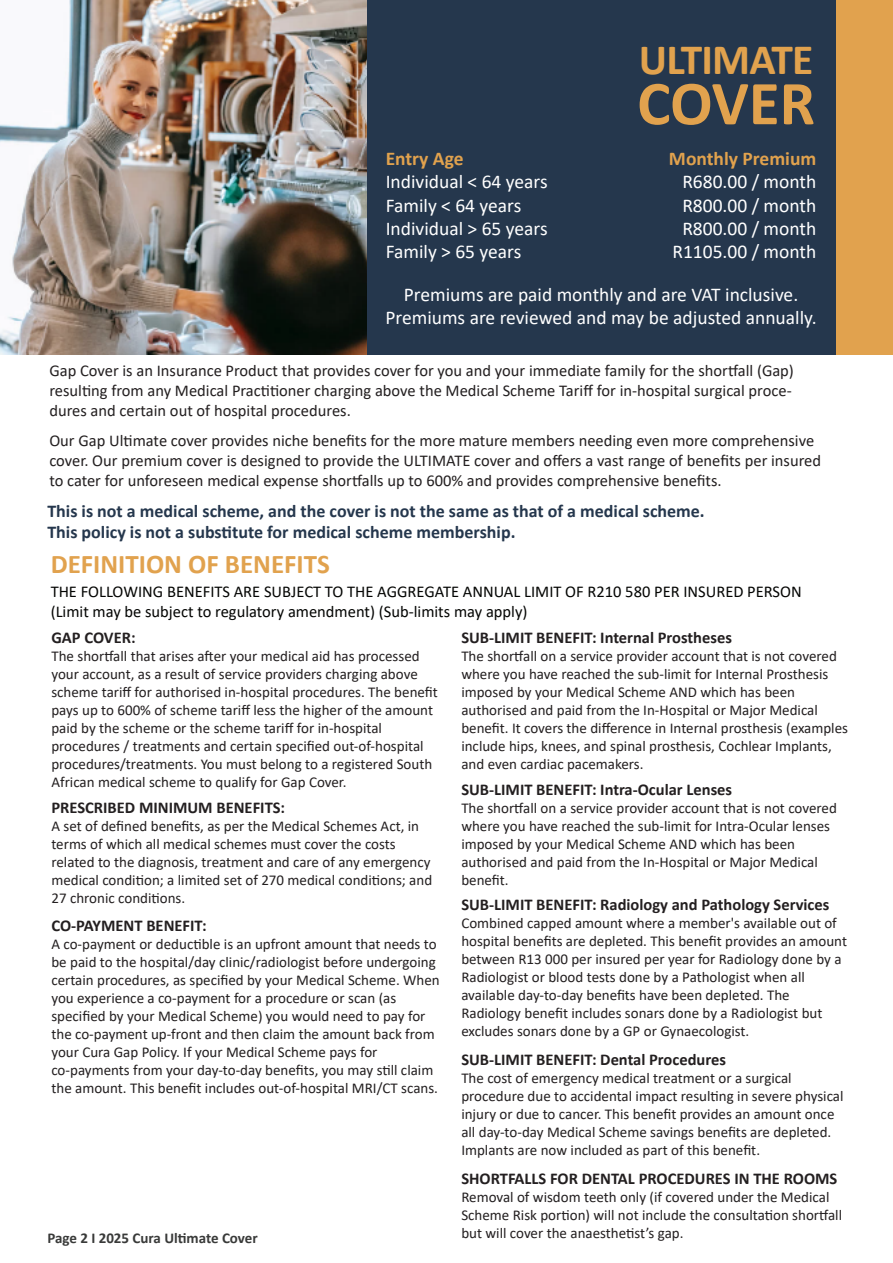
<style>
.page{position:relative;width:893px;height:1263px;background:#fff}
.page>*{position:absolute;margin:0;border:0;box-sizing:border-box;transform-origin:0 0}
.t1{font:700 63px "Calibri";letter-spacing:-.005em;color:#e1a24e}
.t2{font:700 43.5px "Calibri";letter-spacing:-.02em;color:#e1a24e}
.t3{font:700 27px "Calibri";color:#e1a24e}
.t4{font:19.5px/23.4px "Calibri";color:#fff;text-align:center}
.t5{font:700 19.5px "Calibri";color:#e1a24e}
.t6{font:700 18px/21.6px "Calibri";color:#25374d}
.t7{font:16.5px/19.8px "Calibri";color:#231f20}
.t8{font:700 16.5px "Calibri";color:#231f20}
.t9{font:16.5px/19.8px "Calibri";color:#040503}
.t10{font:15px/18px "Calibri";color:#231f20}
.t11{font:700 15px "Calibri";color:#393a39}
</style>
<div class="page">
<img style="left:0;top:0;width:367px;height:355px">
<div style="left:600px;top:0;width:293px;height:355px;background:#e1a24e"></div>
<div style="left:367px;top:0;width:468px;height:355px;background:#25374d"></div>
<h2 class="t2" style="left:639px;top:29px;width:176px">ULTIMATE</h2>
<h1 class="t1" style="left:637px;top:59px;width:179px">COVER</h1>
<h3 class="t5" style="left:669px;top:144px;width:149px">Monthly Premium</h3>
<h3 class="t4" style="left:672px;top:169px;width:145px">R680.00 / month<br>R800.00 / month<br>R800.00 / month<br>R1105.00 / month</h3>
<h3 class="t4" style="left:385px;top:282px;width:433px">Premiums are paid monthly and are VAT inclusive.<br>Premiums are reviewed and may be adjusted annually.</h3>
<p class="t7" style="left:49px;top:360px;width:746px">Gap Cover is an Insurance Product that provides cover for you and your immediate family for the shortfall (Gap) resulting from any Medical Practitioner charging above the Medical Scheme Tariff for in-hospital surgical proce&shy;dures and certain out of hospital procedures.</p>
<p class="t7" style="left:49px;top:431px;width:773px">Our Gap Ultimate cover provides niche benefits for the more mature members needing even more comprehensive cover. Our premium cover is designed to provide the ULTIMATE cover and offers a vast range of benefits per insured to cater for unforeseen medical expense shortfalls up to 600% and provides comprehensive benefits.</p>
<h3 class="t5" style="left:386px;top:144px;width:79px">Entry Age</h3>
<h3 class="t4" style="left:386px;top:169px;width:163px;text-align:left">Individual &lt; 64 years<br>Family &lt; 64 years<br>Individual &gt; 65 years<br>Family &gt; 65 years</h3>
<p class="t6" style="left:47px;top:500px;width:659px">This is not a medical scheme, and the cover is not the same as that of a medical scheme.<br>This policy is not a substitute for medical scheme membership.</p>
<h3 class="t3" style="left:51px;top:545px;width:281px">DEFINITION OF BENEFITS</h3>
<p class="t9" style="left:51px;top:581px;width:753px">THE FOLLOWING BENEFITS ARE SUBJECT TO THE AGGREGATE ANNUAL LIMIT OF R210 580 PER INSURED PERSON (Limit may be subject to regulatory amendment) (Sub-limits may apply)</p>
<p class="t8" style="left:51px;top:625px;width:86px">GAP COVER:</p>
<p class="t10" style="left:51px;top:646px;width:388px">The shortfall that arises after your medical aid has processed your account, as a result of service providers charging above scheme tariff for authorised in-hospital procedures. The benefit pays up to 600% of scheme tariff less the higher of the amount paid by the scheme or the scheme tariff for in-hospital procedures / treatments and certain specified out-of-hospital procedures/treatments. You must belong to a registered South African medical scheme to qualify for Gap Cover.</p>
<p class="t8" style="left:51px;top:795px;width:235px">PRESCRIBED MINIMUM BENEFITS:</p>
<p class="t10" style="left:51px;top:816px;width:382px">A set of defined benefits, as per the Medical Schemes Act, in terms of which all medical schemes must cover the costs related to the diagnosis, treatment and care of any emergency medical condition; a limited set of 270 medical conditions; and 27 chronic conditions.</p>
<p class="t8" style="left:51px;top:914px;width:157px">CO-PAYMENT BENEFIT:</p>
<p class="t10" style="left:51px;top:935px;width:390px">A co-payment or deductible is an upfront amount that needs to be paid to the hospital/day clinic/radiologist before undergoing certain procedures, as specified by your Medical Scheme. When you experience a co-payment for a procedure or scan (as specified by your Medical Scheme) you would need to pay for the co-payment up-front and then claim the amount back from your Cura Gap Policy. If your Medical Scheme pays for co-payments from your day-to-day benefits, you may still claim the amount. This benefit includes out-of-hospital MRI/CT scans.</p>
<p class="t11" style="left:47px;top:1227px;width:212px">Page 2 I 2025 Cura Ultimate Cover</p>
<p class="t8" style="left:461px;top:625px;width:272px">SUB-LIMIT BENEFIT: Internal Prostheses</p>
<p class="t10" style="left:461px;top:646px;width:388px">The shortfall on a service provider account that is not covered where you have reached the sub-limit for Internal Prosthesis imposed by your Medical Scheme AND which has been authorised and paid from the In-Hospital or Major Medical benefit. It covers the difference in Internal prosthesis (examples include hips, knees, and spinal prosthesis, Cochlear Implants, and even cardiac pacemakers.</p>
<p class="t8" style="left:461px;top:777px;width:272px">SUB-LIMIT BENEFIT: Intra-Ocular Lenses</p>
<p class="t10" style="left:461px;top:798px;width:377px">The shortfall on a service provider account that is not covered where you have reached the sub-limit for Intra-Ocular lenses imposed by your Medical Scheme AND which has been authorised and paid from the In-Hospital or Major Medical benefit.</p>
<p class="t8" style="left:461px;top:893px;width:370px">SUB-LIMIT BENEFIT: Radiology and Pathology Services</p>
<p class="t10" style="left:461px;top:914px;width:387px">Combined capped amount where a member's available out of hospital benefits are depleted. This benefit provides an amount between R13 000 per insured per year for Radiology done by a Radiologist or blood tests done by a Pathologist when all available day-to-day benefits have been depleted. The Radiology benefit includes sonars done by a Radiologist but excludes sonars done by a GP or Gynaecologist.</p>
<p class="t8" style="left:461px;top:1048px;width:266px">SUB-LIMIT BENEFIT: Dental Procedures</p>
<p class="t10" style="left:461px;top:1069px;width:384px">The cost of emergency medical treatment or a surgical procedure due to accidental impact resulting in severe physical injury or due to cancer. This benefit provides an amount once all day-to-day Medical Scheme savings benefits are depleted.<br>Implants are now included as part of this benefit.</p>
<p class="t8" style="left:461px;top:1167px;width:378px">SHORTFALLS FOR DENTAL PROCEDURES IN THE ROOMS</p>
<p class="t10" style="left:461px;top:1187px;width:382px">Removal of wisdom teeth only (if covered under the Medical<br>Scheme Risk portion) will not include the consultation shortfall but will cover the anaesthetist’s gap.</p>
</div>
